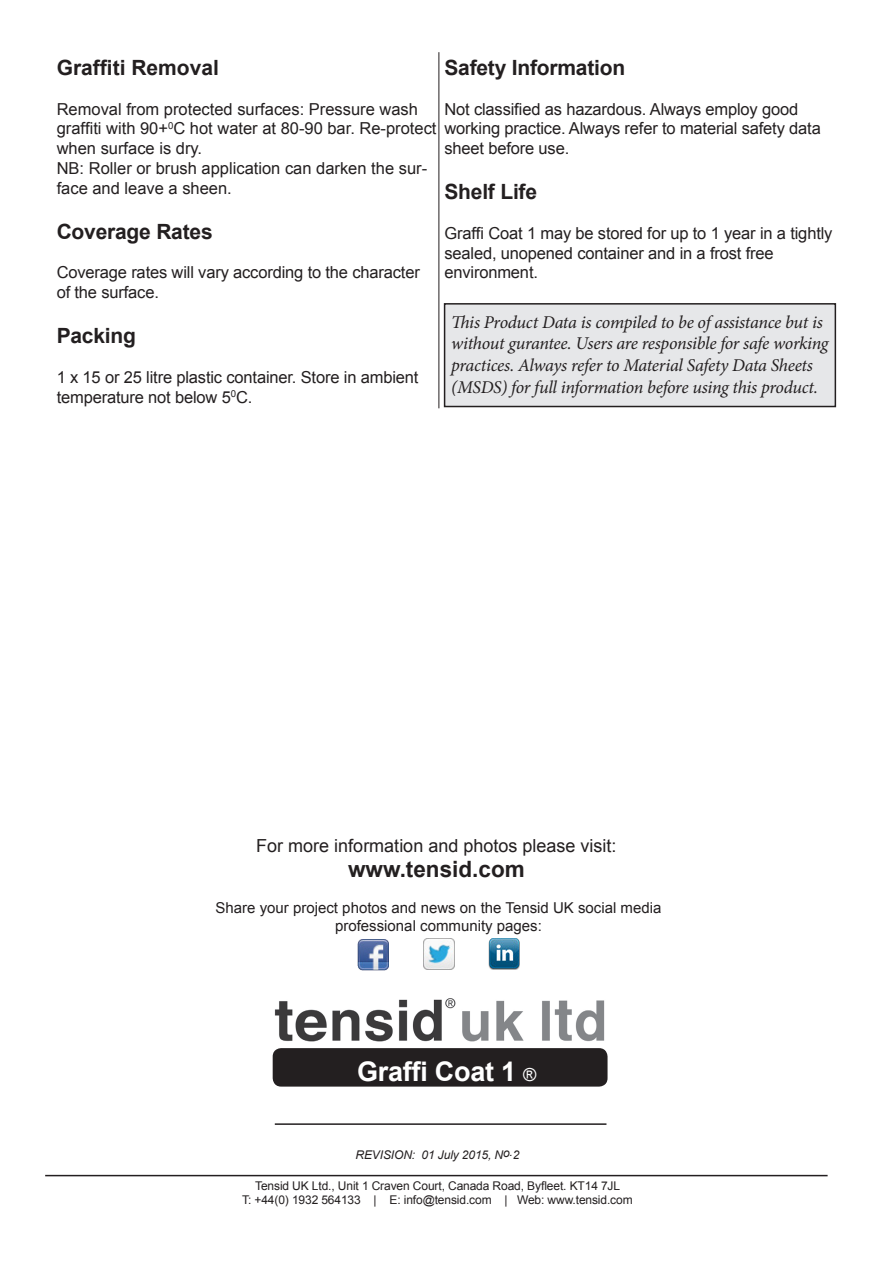
<style>
.page{position:relative;width:893px;height:1263px;background:#fff}
.page>*{position:absolute;margin:0;border:0;box-sizing:border-box;transform-origin:0 0}
.t1{font:700 27px "Arial";letter-spacing:-.01em;color:#fff}
.t2{font:700 22.5px "Arial";color:#231f20}
.t3{font:700 21px "Arial";letter-spacing:-.01em;color:#231f20}
.t4{font:italic 18px/21.6px "Minion Pro";letter-spacing:-.02em;color:#231f20}
.t5{font:18px "Arial";color:#231f20}
.t6{font:16.5px/19.8px "Arial";letter-spacing:-.01em;color:#231f20}
.t7{font:15px/18px "Arial";color:#231f20;text-align:center}
.t8{font:12px/14.4px "Arial";letter-spacing:-.01em;color:#231f20;text-align:center}
.t9{font:italic 12px "Arial";letter-spacing:-.01em;color:#231f20}
.s1{font-weight:400;font-size:18px}
</style>
<div class="page">
<div style="left:445px;top:304px;width:390px;height:102px;background:#e6e7e9"></div>
<div style="left:444px;top:303px;width:392px;height:104px;border:2px solid #231f20"></div>
<hr style="left:45px;top:1175px;width:783px;height:1px;background:#231f20">
<img style="left:274px;top:998px;width:331px;height:52px">
<div style="left:273px;top:1048px;width:334px;height:38px;background:#231f20;border-radius:9px"></div>
<hr style="left:275px;top:1123px;width:331px;height:2px;background:#231f20">
<hr style="left:438px;top:52px;width:1px;height:356px;background:#231f20">
<img style="left:357px;top:939px;width:31px;height:31px">
<img style="left:423px;top:938px;width:31px;height:31px">
<img style="left:489px;top:938px;width:31px;height:31px">
<p class="t3" style="left:57px;top:54px;width:164px">Graffiti Removal</p>
<p class="t6" style="left:57px;top:99px;width:381px">Removal from protected surfaces: Pressure wash graffiti with 90+<sup>0</sup>C hot water at 80-90 bar. Re-protect when surface is dry.</p>
<p class="t6" style="left:57px;top:158px;width:372px">NB: Roller or brush application can darken the sur&shy;face and leave a sheen.</p>
<p class="t3" style="left:57px;top:217px;width:157px">Coverage Rates</p>
<p class="t6" style="left:57px;top:263px;width:365px">Coverage rates will vary according to the character of the surface.</p>
<p class="t3" style="left:57px;top:322px;width:81px">Packing</p>
<p class="t6" style="left:57px;top:367px;width:363px">1 x 15 or 25 litre plastic container. Store in ambient temperature not below 5<sup>0</sup>C.</p>
<p class="t3" style="left:444px;top:54px;width:182px">Safety Information</p>
<p class="t6" style="left:444px;top:99px;width:378px">Not classified as hazardous. Always employ good working practice. Always refer to material safety data sheet before use.</p>
<p class="t3" style="left:444px;top:178px;width:94px">Shelf Life</p>
<p class="t6" style="left:444px;top:223px;width:390px">Graffi Coat 1 may be stored for up to 1 year in a tightly sealed, unopened container and in a frost free</p>
<p class="t6" style="left:444px;top:263px;width:95px">environment.</p>
<p class="t4" style="left:451px;top:311px;width:379px">This Product Data is compiled to be of assistance but is without gurantee. Users are responsible for safe working practices. Always refer to Material Safety Data Sheets (MSDS) for full information before using this product.</p>
<p class="t5" style="left:256px;top:834px;width:362px">For more information and photos please visit:</p>
<h2 class="t2" style="left:348px;top:854px;width:178px">www.tensid.com</h2>
<p class="t7" style="left:216px;top:899px;width:447px">Share your project photos and news on the Tensid UK social media professional community pages:</p>
<p class="t1" style="left:357px;top:1054px;width:181px">Graffi Coat 1 <span class="s1">®</span></p>
<p class="t9" style="left:356px;top:1147px;width:165px">REVISION: 01 July 2015, No.2</p>
<p class="t8" style="left:242px;top:1178px;width:392px">Tensid UK Ltd., Unit 1 Craven Court, Canada Road, Byfleet. KT14 7JL<br>T: +44(0) 1932 564133 | E: info@tensid.com | Web: www.tensid.com</p>
</div>
